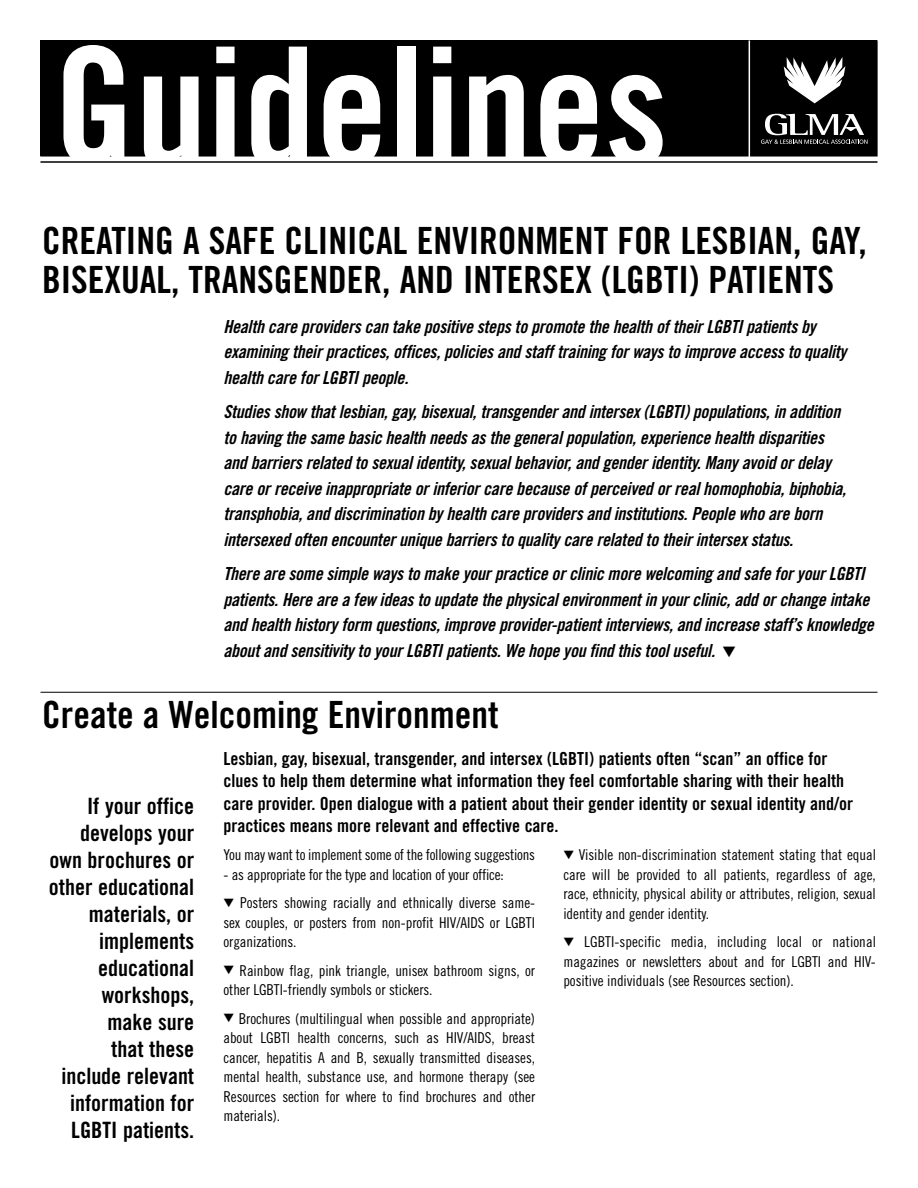
<style>
.page{position:relative;width:918px;height:1188px;background:#fff}
.page>*{position:absolute;margin:0;border:0;box-sizing:border-box;transform-origin:0 0}
.t1{font:162.75px "Trade Gothic Bold Cond Twenty";color:#fff}
.heads{font:37.5px/39px "Trade Gothic Bold Cond Twenty";color:#000}
.callout{font:22.5px/27px "Trade Gothic Bold Cond Twenty";color:#000;text-align:right}
.callout-2{font:18px/25.5px "Trade Gothic Bold Cond Twenty Obl";letter-spacing:-.015em;color:#000}
.t2{font:18px/22.5px "Trade Gothic Bold Cond Twenty";color:#000}
.text{font:15px/19.5px "Trade Gothic Cond Eighteen";letter-spacing:-.005em;color:#000;text-align:justify}
</style>
<div class="page">
<div style="left:41px;top:41px;width:836px;height:115px;background:#000"></div>
<div style="left:40px;top:40px;width:838px;height:116px;border:1px solid #000"></div>
<svg style="left:784px;top:57px;width:61px;height:46px"></svg>
<svg style="left:761px;top:114px;width:107px;height:30px"></svg>
<hr style="left:40px;top:161px;width:838px;height:2px;background:#000">
<hr style="left:40px;top:692px;width:838px;height:1px;background:#000">
<hr style="left:749px;top:40px;width:1px;height:118px;background:#fff">
<p class="t1" style="left:54px;top:7px;width:616px">Guidelines</p>
<p class="heads" style="left:42px;top:221px;width:826px">CREATING A SAFE CLINICAL ENVIRONMENT FOR LESBIAN, GAY,<br>BISEXUAL, TRANSGENDER, AND INTERSEX (LGBTI) PATIENTS</p>
<p class="callout-2" style="left:223px;top:313px;width:625px">Health care providers can take positive steps to promote the health of their LGBTI patients by examining their practices, offices, policies and staff training for ways to improve access to quality health care for LGBTI people.</p>
<p class="callout-2" style="left:223px;top:399px;width:624px">Studies show that lesbian, gay, bisexual, transgender and intersex (LGBTI) populations, in addition to having the same basic health needs as the general population, experience health disparities and barriers related to sexual identity, sexual behavior, and gender identity. Many avoid or delay care or receive inappropriate or inferior care because of perceived or real homophobia, biphobia, transphobia, and discrimination by health care providers and institutions. People who are born intersexed often encounter unique barriers to quality care related to their intersex status.</p>
<p class="callout-2" style="left:223px;top:561px;width:652px">There are some simple ways to make your practice or clinic more welcoming and safe for your LGBTI patients. Here are a few ideas to update the physical environment in your clinic, add or change intake and health history form questions, improve provider-patient interviews, and increase staff’s knowledge about and sensitivity to your LGBTI patients. We hope you find this tool useful.</p>
<p class="heads" style="left:42px;top:695px;width:458px">Create a Welcoming Environment</p>
<p class="callout" style="left:49px;top:792px;width:147px">If your office develops your own brochures or other educational materials, or implements educational workshops,<br>make sure<br>that these include relevant information for<br>LGBTI patients.</p>
<p class="t2" style="left:223px;top:747px;width:631px">Lesbian, gay, bisexual, transgender, and intersex (LGBTI) patients often “scan” an office for clues to help them determine what information they feel comfortable sharing with their health care provider. Open dialogue with a patient about their gender identity or sexual identity and/or practices means more relevant and effective care.</p>
<p class="text" style="left:223px;top:845px;width:313px">You may want to implement some of the following suggestions</p>
<p class="text" style="left:223px;top:865px;width:282px">- as appropriate for the type and location of your office:</p>
<p class="text" style="left:223px;top:893px;width:313px;text-indent:17px">Posters showing racially and ethnically diverse same&shy;sex couples, or posters from non-profit HIV/AIDS or LGBTI organizations.</p>
<p class="text" style="left:223px;top:961px;width:313px;text-indent:16px">Rainbow flag, pink triangle, unisex bathroom signs, or other LGBTI-friendly symbols or stickers.</p>
<p class="text" style="left:223px;top:1009px;width:313px;text-indent:15px">Brochures (multilingual when possible and appropriate) about LGBTI health concerns, such as HIV/AIDS, breast cancer, hepatitis A and B, sexually transmitted diseases, mental health, substance use, and hormone therapy (see Resources section for where to find brochures and other materials).</p>
<p class="text" style="left:563px;top:845px;width:314px;text-indent:16px">Visible non-discrimination statement stating that equal care will be provided to all patients, regardless of age, race, ethnicity, physical ability or attributes, religion, sexual identity and gender identity.</p>
<p class="text" style="left:563px;top:932px;width:314px;text-indent:21px">LGBTI-specific media, including local or national magazines or newsletters about and for LGBTI and HIV&shy;positive individuals (see Resources section).</p>
</div>
